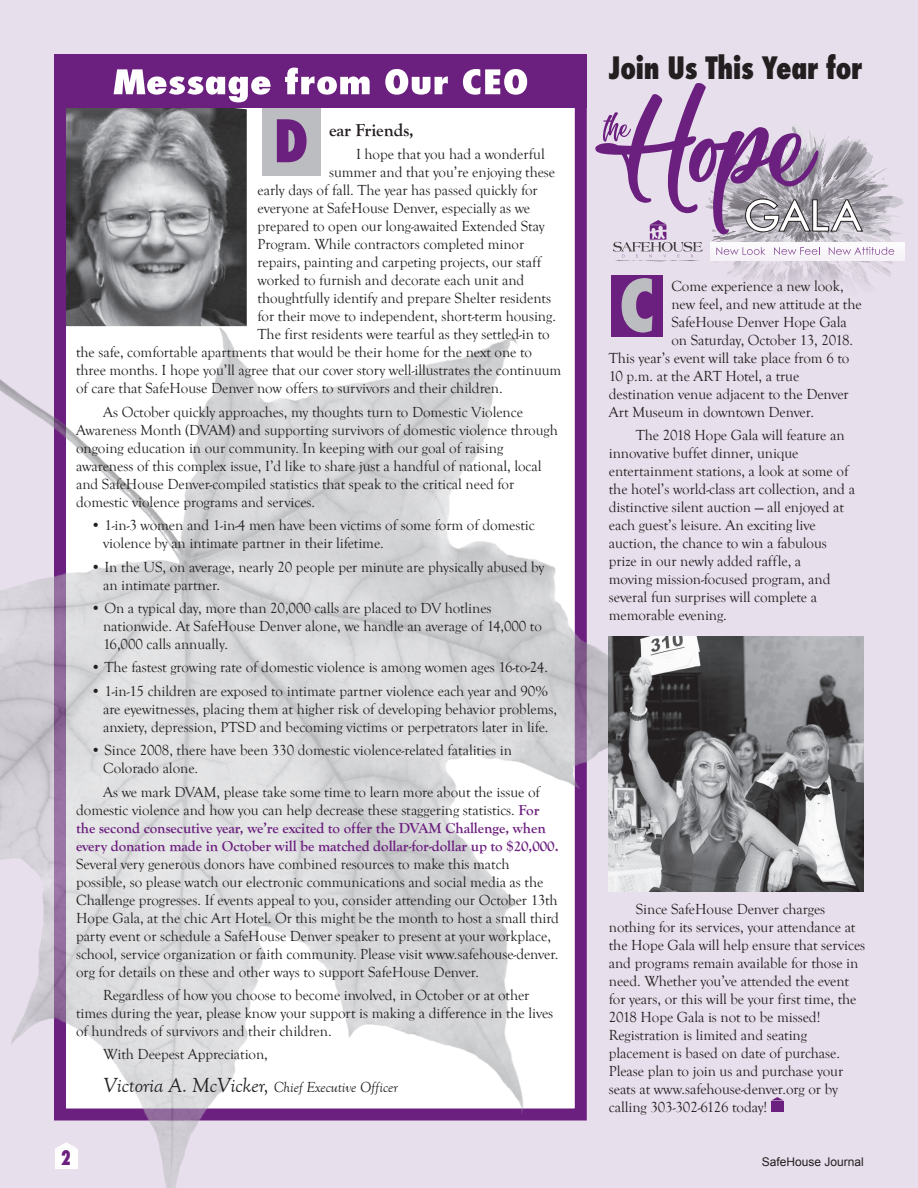
<style>
.page{position:relative;width:918px;height:1188px;background:#e8dfec}
.page>*{position:absolute;margin:0;border:0;box-sizing:border-box;transform-origin:0 0}
.t1{font:800 condensed 69.75px "Futura";color:#bcbdc0}
.t2{font:800 condensed 57px "Futura";color:#6b1f7e}
.head_fut_xb_24{font:800 condensed 30px "Futura";letter-spacing:-.01em;color:#231f20;scale:.95 1}
.t3{font:800 condensed 19.5px "Futura";color:#6b1f7e;scale:.85 1}
.body_no_indent{font:700 18px "Goudy Old Style T";letter-spacing:-.005em;color:#231f20}
.body{font:15px/18px "Goudy Old Style T";letter-spacing:-.005em;color:#231f20}
.body_no_indent-2{font:15px "Goudy Old Style T";letter-spacing:-.005em;color:#231f20}
.body-2{font:italic 15px "Goudy Old Style T";letter-spacing:-.005em;color:#231f20}
.t4{font:12px "Arial";color:#231f20}
.s1{font-weight:700;color:#6b1f7e}
.s2{font-size:21px}
</style>
<div class="page">
<div style="left:54px;top:54px;width:533px;height:1066px;background:#fff;border:12px solid #6b1f7e"></div>
<img style="left:0;top:321px;width:715px;height:867px">
<div style="left:54px;top:54px;width:533px;height:54px;background:#6b1f7e"></div>
<svg style="left:114px;top:68px;width:413px;height:34px"></svg>
<img style="left:66px;top:108px;width:181px;height:218px">
<div style="left:55px;top:1149px;width:22px;height:20px;background:#fff"></div>
<svg style="left:55px;top:1170px;width:13px;height:1px"></svg>
<svg style="left:54px;top:1142px;width:24px;height:15px"></svg>
<div style="left:262px;top:108px;width:58px;height:68px;background:#bcbdc0"></div>
<div style="left:611px;top:275px;width:52px;height:62px;background:#6b1f7e"></div>
<svg style="left:595px;top:83px;width:309px;height:206px"></svg>
<div style="left:771px;top:1101px;width:12px;height:10px;background:#6b1f7e"></div>
<svg style="left:771px;top:1097px;width:12px;height:4px"></svg>
<img style="left:608px;top:637px;width:256px;height:255px">
<p class="t2" style="left:274px;top:102px;width:36px">D</p>
<p class="body_no_indent" style="left:329px;top:120px;width:87px">ear Friends,</p>
<p class="body" style="left:356px;top:146px;width:190px">I hope that you had a wonderful</p>
<p class="body" style="left:329px;top:164px;width:228px">summer and that you’re enjoying these</p>
<p class="body" style="left:258px;top:182px;width:282px">early days of fall. The year has passed quickly for</p>
<p class="body" style="left:258px;top:200px;width:274px">everyone at SafeHouse Denver, especially as we</p>
<p class="body" style="left:258px;top:218px;width:289px">prepared to open our long-awaited Extended Stay</p>
<p class="body" style="left:258px;top:236px;width:268px">Program. While contractors completed minor</p>
<p class="body" style="left:258px;top:254px;width:285px">repairs, painting and carpeting projects, our staff</p>
<p class="body" style="left:258px;top:272px;width:268px">worked to furnish and decorate each unit and</p>
<p class="body" style="left:258px;top:290px;width:295px">thoughtfully identify and prepare Shelter residents</p>
<p class="body" style="left:258px;top:308px;width:300px">for their move to independent, short-term housing.</p>
<p class="body" style="left:258px;top:326px;width:294px">The first residents were tearful as they settled-in to</p>
<p class="body" style="left:76px;top:344px;width:457px">the safe, comfortable apartments that would be their home for the next one to</p>
<p class="body" style="left:76px;top:362px;width:487px">three months. I hope you’ll agree that our cover story well-illustrates the continuum</p>
<p class="body" style="left:76px;top:380px;width:428px">of care that SafeHouse Denver now offers to survivors and their children.</p>
<p class="body" style="left:76px;top:403px;width:483px;text-indent:27px">As October quickly approaches, my thoughts turn to Domestic Violence Awareness Month (DVAM) and supporting survivors of domestic violence through ongoing education in our community. In keeping with our goal of raising awareness of this complex issue, I’d like to share just a handful of national, local and SafeHouse Denver-compiled statistics that speak to the critical need for domestic violence programs and services.</p>
<p class="body" style="left:103px;top:517px;width:433px;text-indent:-12px">• 1-in-3 women and 1-in-4 men have been victims of some form of domestic violence by an intimate partner in their lifetime.</p>
<p class="body" style="left:103px;top:558px;width:443px;text-indent:-12px">• In the US, on average, nearly 20 people per minute are physically abused by an intimate partner.</p>
<p class="body" style="left:103px;top:599px;width:440px;text-indent:-12px">• On a typical day, more than 20,000 calls are placed to DV hotlines nationwide. At SafeHouse Denver alone, we handle an average of 14,000 to<br>16,000 calls annually.</p>
<p class="body" style="left:91px;top:659px;width:459px">• The fastest growing rate of domestic violence is among women ages 16-to-24.</p>
<p class="body" style="left:103px;top:682px;width:455px;text-indent:-12px">• 1-in-15 children are exposed to intimate partner violence each year and 90% are eyewitnesses, placing them at higher risk of developing behavior problems, anxiety, depression, PTSD and becoming victims or perpetrators later in life.</p>
<p class="body" style="left:103px;top:742px;width:410px;text-indent:-12px">• Since 2008, there have been 330 domestic violence-related fatalities in<br>Colorado alone.</p>
<p class="body" style="left:76px;top:783px;width:484px;text-indent:27px">As we mark DVAM, please take some time to learn more about the issue of domestic violence and how you can help decrease these staggering statistics. <span class="s1">For the second consecutive year, we’re excited to offer the DVAM Challenge, when every donation made in October will be matched dollar-for-dollar up to $20,000.<br></span>Several very generous donors have combined resources to make this match possible, so please watch our electronic communications and social media as the Challenge progresses. If events appeal to you, consider attending our October 13th Hope Gala, at the chic Art Hotel. Or this might be the month to host a small third party event or schedule a SafeHouse Denver speaker to present at your workplace, school, service organization or faith community. Please visit www.safehouse-denver. org for details on these and other ways to support SafeHouse Denver.</p>
<p class="body" style="left:76px;top:986px;width:479px;text-indent:27px">Regardless of how you choose to become involved, in October or at other times during the year, please know your support is making a difference in the lives of hundreds of survivors and their children.</p>
<p class="body" style="left:103px;top:1046px;width:166px">With Deepest Appreciation,</p>
<p class="body-2" style="left:103px;top:1079px;width:296px"><span class="s2">Victoria A. McVicker,</span> Chief Executive Officer</p>
<p class="t3" style="left:61px;top:1145px;width:13px">2</p>
<p class="head_fut_xb_24" style="left:609px;top:47px;width:268px">Join Us This Year for</p>
<p class="t1" style="left:619px;top:258px;width:37px">C</p>
<p class="body_no_indent-2" style="left:671px;top:278px;width:174px">Come experience a new look,</p>
<p class="body_no_indent-2" style="left:671px;top:296px;width:192px">new feel, and new attitude at the</p>
<p class="body_no_indent-2" style="left:671px;top:314px;width:177px">SafeHouse Denver Hope Gala</p>
<p class="body_no_indent-2" style="left:671px;top:332px;width:183px">on Saturday, October 13, 2018.</p>
<p class="body_no_indent-2" style="left:609px;top:350px;width:242px">This year’s event will take place from 6 to</p>
<p class="body_no_indent-2" style="left:609px;top:368px;width:192px">10 p.m. at the ART Hotel, a true</p>
<p class="body_no_indent-2" style="left:609px;top:386px;width:241px">destination venue adjacent to the Denver</p>
<p class="body_no_indent-2" style="left:609px;top:404px;width:207px">Art Museum in downtown Denver.</p>
<p class="body" style="left:609px;top:427px;width:248px;text-indent:27px">The 2018 Hope Gala will feature an innovative buffet dinner, unique entertainment stations, a look at some of the hotel’s world-class art collection, and a distinctive silent auction — all enjoyed at each guest’s leisure. An exciting live auction, the chance to win a fabulous prize in our newly added raffle, a<br>moving mission-focused program, and several fun surprises will complete a memorable evening.</p>
<p class="body" style="left:609px;top:900px;width:258px;text-indent:27px">Since SafeHouse Denver charges nothing for its services, your attendance at the Hope Gala will help ensure that services and programs remain available for those in need. Whether you’ve attended the event for years, or this will be your first time, the 2018 Hope Gala is not to be missed!<br>Registration is limited and seating placement is based on date of purchase.<br>Please plan to join us and purchase your seats at www.safehouse-denver.org or by calling 303-302-6126 today!</p>
<p class="t4" style="left:762px;top:1154px;width:104px">SafeHouse Journal</p>
</div>
